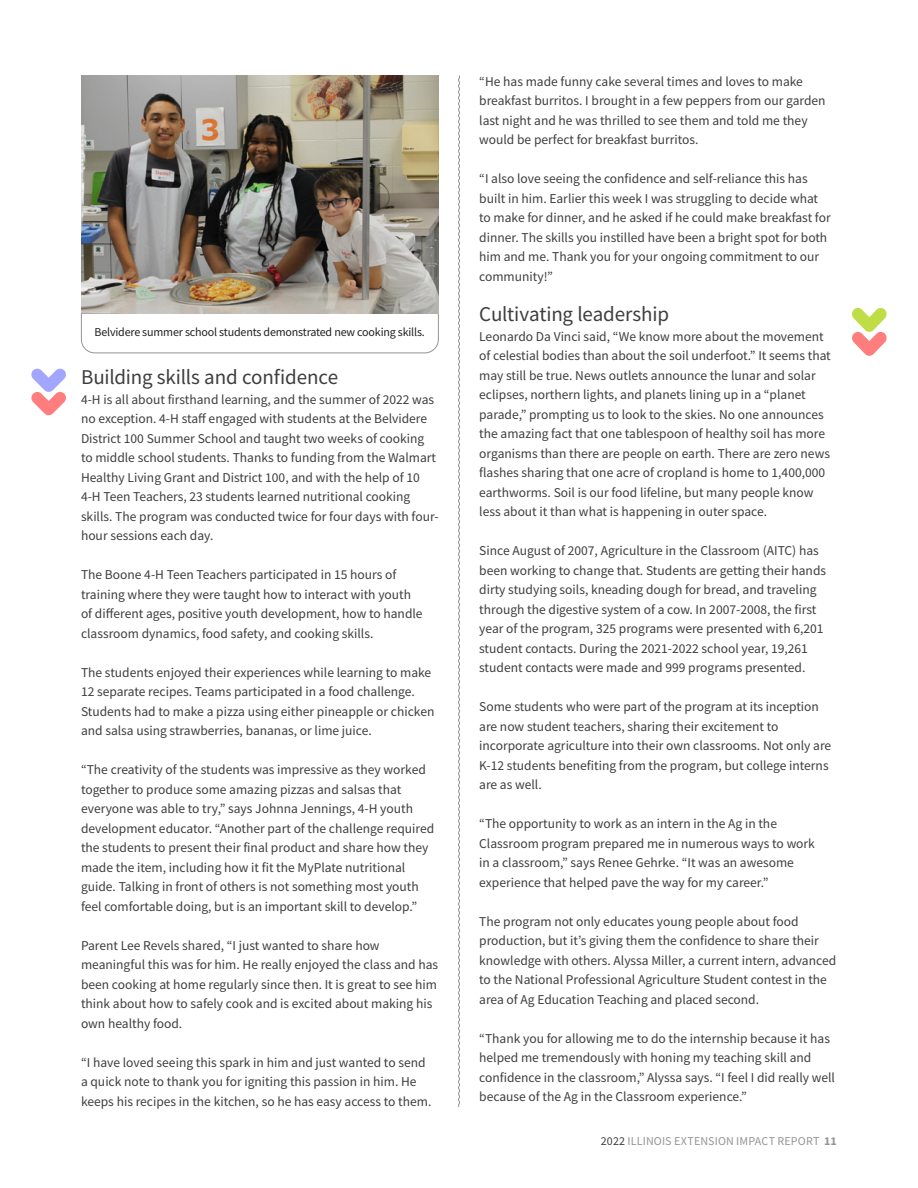
<style>
.page{position:relative;width:918px;height:1188px;background:#fff}
.page>*{position:absolute;margin:0;border:0;box-sizing:border-box;transform-origin:0 0}
.Article_Title{font:21px "Source Sans Pro";letter-spacing:-.01em;color:#3e3e3f}
.t1{font:13.5px/19.5px "Source Sans Pro";color:#3e3e3f}
.Image_Caption{font:12px "Source Sans Pro";letter-spacing:-.015em;color:#231f20}
.t2{font:12px "Source Sans Pro";letter-spacing:.01em;color:#939598}
.s1{color:#3e3e3f}
.s2{font-weight:700}
</style>
<div class="page">
<svg style="left:458px;top:75px;width:2px;height:1032px"></svg>
<img style="left:81px;top:76px;width:358px;height:237px">
<svg style="left:31px;top:368px;width:35px;height:48px"></svg>
<svg style="left:81px;top:313px;width:358px;height:41px"></svg>
<svg style="left:852px;top:308px;width:35px;height:48px"></svg>
<p class="Image_Caption" style="left:94px;top:325px;width:332px">Belvidere summer school students demonstrated new cooking skills.</p>
<h2 class="Article_Title" style="left:81px;top:364px;width:259px">Building skills and confidence</h2>
<p class="t1" style="left:81px;top:390px;width:359px">4-H is all about firsthand learning, and the summer of 2022 was no exception. 4-H staff engaged with students at the Belvidere District 100 Summer School and taught two weeks of cooking to middle school students. Thanks to funding from the Walmart Healthy Living Grant and District 100, and with the help of 10<br>4-H Teen Teachers, 23 students learned nutritional cooking skills. The program was conducted twice for four days with four&shy;hour sessions each day.</p>
<p class="t1" style="left:81px;top:565px;width:343px">The Boone 4-H Teen Teachers participated in 15 hours of training where they were taught how to interact with youth of different ages, positive youth development, how to handle classroom dynamics, food safety, and cooking skills.</p>
<p class="t1" style="left:81px;top:663px;width:355px">The students enjoyed their experiences while learning to make 12 separate recipes. Teams participated in a food challenge.<br>Students had to make a pizza using either pineapple or chicken and salsa using strawberries, bananas, or lime juice.</p>
<p class="t1" style="left:81px;top:760px;width:355px">“The creativity of the students was impressive as they worked together to produce some amazing pizzas and salsas that everyone was able to try,” says Johnna Jennings, 4-H youth development educator. “Another part of the challenge required the students to present their final product and share how they made the item, including how it fit the MyPlate nutritional guide. Talking in front of others is not something most youth feel comfortable doing, but is an important skill to develop.”</p>
<p class="t1" style="left:81px;top:936px;width:359px">Parent Lee Revels shared, “I just wanted to share how meaningful this was for him. He really enjoyed the class and has been cooking at home regularly since then. It is great to see him think about how to safely cook and is excited about making his own healthy food.</p>
<p class="t1" style="left:81px;top:1053px;width:352px">“I have loved seeing this spark in him and just wanted to send a quick note to thank you for igniting this passion in him. He keeps his recipes in the kitchen, so he has easy access to them.</p>
<p class="t1" style="left:479px;top:71px;width:348px">“He has made funny cake several times and loves to make breakfast burritos. I brought in a few peppers from our garden last night and he was thrilled to see them and told me they would be perfect for breakfast burritos.</p>
<p class="t1" style="left:479px;top:169px;width:353px">“I also love seeing the confidence and self-reliance this has built in him. Earlier this week I was struggling to decide what to make for dinner, and he asked if he could make breakfast for dinner. The skills you instilled have been a bright spot for both him and me. Thank you for your ongoing commitment to our community!”</p>
<h2 class="Article_Title" style="left:479px;top:301px;width:191px">Cultivating leadership</h2>
<p class="t1" style="left:479px;top:326px;width:353px">Leonardo Da Vinci said, “We know more about the movement of celestial bodies than about the soil underfoot.” It seems that may still be true. News outlets announce the lunar and solar eclipses, northern lights, and planets lining up in a “planet parade,” prompting us to look to the skies. No one announces the amazing fact that one tablespoon of healthy soil has more organisms than there are people on earth. There are zero news flashes sharing that one acre of cropland is home to 1,400,000 earthworms. Soil is our food lifeline, but many people know less about it than what is happening in outer space.</p>
<p class="t1" style="left:479px;top:541px;width:348px">Since August of 2007, Agriculture in the Classroom (AITC) has been working to change that. Students are getting their hands dirty studying soils, kneading dough for bread, and traveling through the digestive system of a cow. In 2007-2008, the first year of the program, 325 programs were presented with 6,201 student contacts. During the 2021-2022 school year, 19,261 student contacts were made and 999 programs presented.</p>
<p class="t1" style="left:479px;top:697px;width:354px">Some students who were part of the program at its inception are now student teachers, sharing their excitement to incorporate agriculture into their own classrooms. Not only are K-12 students benefiting from the program, but college interns are as well.</p>
<p class="t1" style="left:479px;top:814px;width:337px">“The opportunity to work as an intern in the Ag in the Classroom program prepared me in numerous ways to work in a classroom,” says Renee Gehrke. “It was an awesome experience that helped pave the way for my career.”</p>
<p class="t1" style="left:479px;top:911px;width:358px">The program not only educates young people about food production, but it’s giving them the confidence to share their knowledge with others. Alyssa Miller, a current intern, advanced to the National Professional Agriculture Student contest in the area of Ag Education Teaching and placed second.</p>
<p class="t1" style="left:479px;top:1028px;width:357px">“Thank you for allowing me to do the internship because it has helped me tremendously with honing my teaching skill and confidence in the classroom,” Alyssa says. “I feel I did really well because of the Ag in the Classroom experience.”</p>
<p class="t2" style="left:601px;top:1133px;width:238px"><span class="s1">2022</span> ILLINOIS EXTENSION IMPACT REPORT <span class="s2">11</span></p>
</div>
